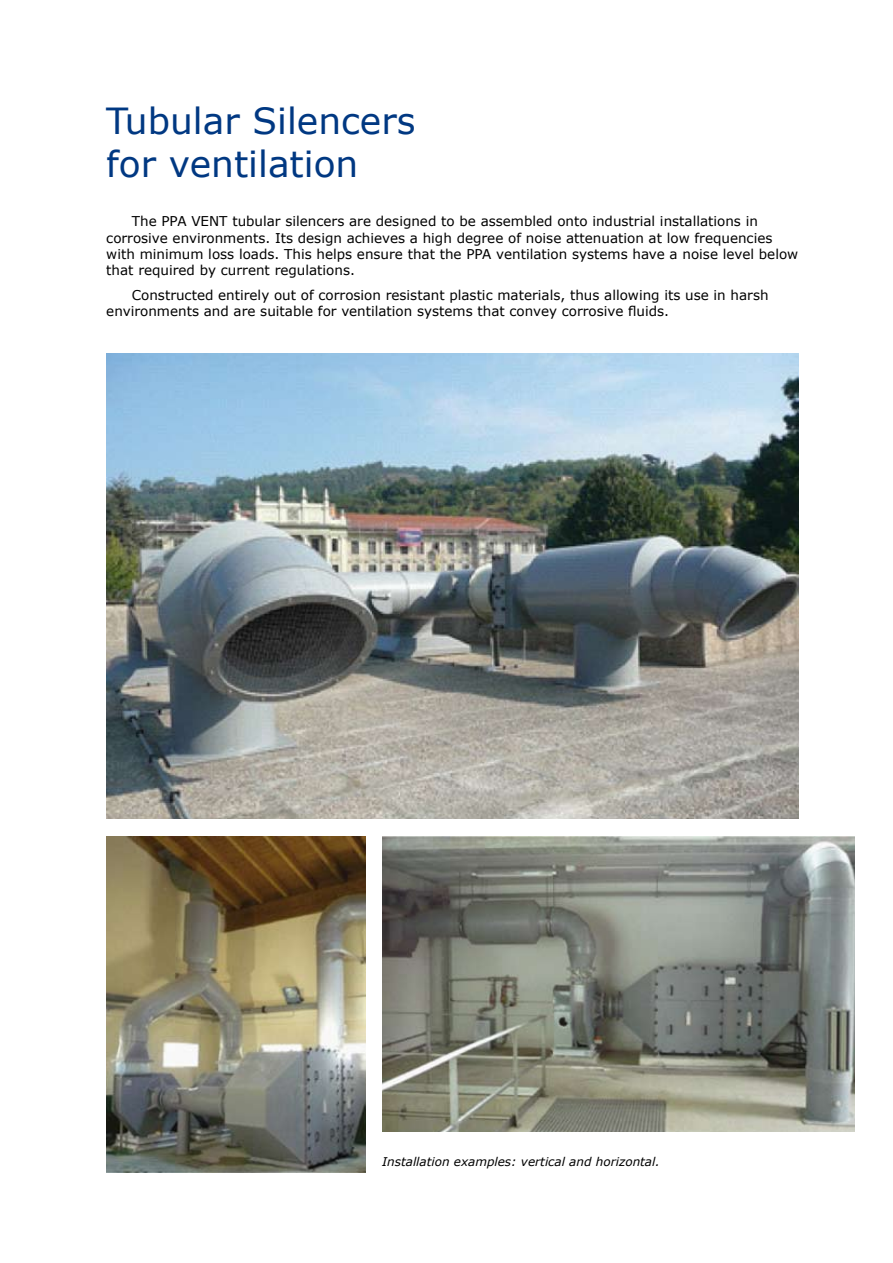
<style>
.page{position:relative;width:893px;height:1263px;background:#fff}
.page>*{position:absolute;margin:0;border:0;box-sizing:border-box;transform-origin:0 0}
.t1{font:36px/43.2px "Verdana";color:#003882}
.t2{font:13.5px/16.2px "Verdana";color:#000}
.t3{font:italic 12px "Verdana";color:#000}
</style>
<div class="page">
<img style="left:106px;top:353px;width:692px;height:465px">
<img style="left:383px;top:836px;width:471px;height:295px">
<img style="left:106px;top:836px;width:260px;height:337px">
<h1 class="t1" style="left:106px;top:98px;width:311px">Tubular Silencers for ventilation</h1>
<p class="t2" style="left:106px;top:213px;width:693px;text-indent:26px">The PPA VENT tubular silencers are designed to be assembled onto industrial installations in corrosive environments. Its design achieves a high degree of noise attenuation at low frequencies with minimum loss loads. This helps ensure that the PPA ventilation systems have a noise level below that required by current regulations.</p>
<p class="t2" style="left:106px;top:286px;width:664px;text-indent:26px">Constructed entirely out of corrosion resistant plastic materials, thus allowing its use in harsh environments and are suitable for ventilation systems that convey corrosive fluids.</p>
<p class="t3" style="left:382px;top:1154px;width:279px">Installation examples: vertical and horizontal.</p>
</div>
